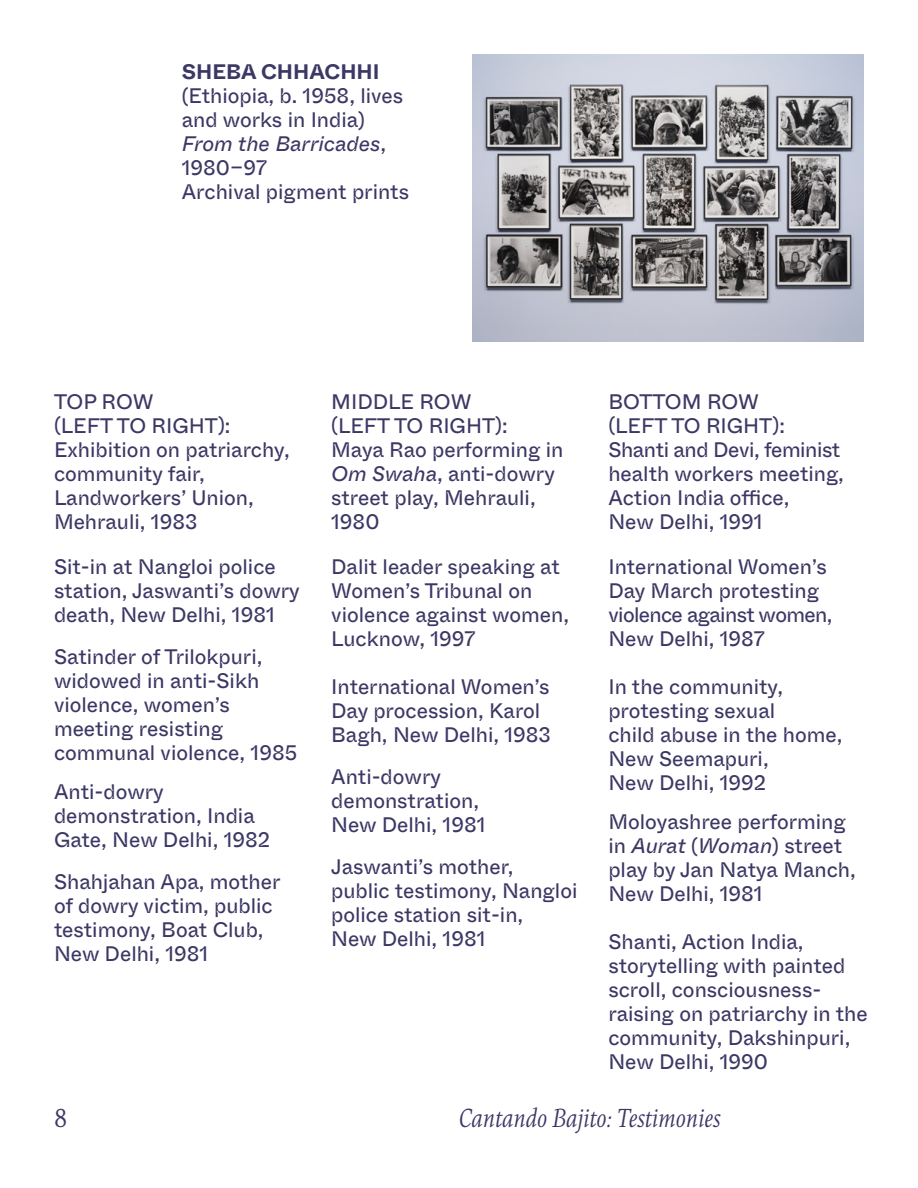
<style>
.page{position:relative;width:918px;height:1188px;background:#fff}
.page>*{position:absolute;margin:0;border:0;box-sizing:border-box;transform-origin:0 0}
.t1{font:italic 27px "Eskapade";letter-spacing:-.01em;color:#3c3865}
.t2{font:27px "Eskapade";color:#3c3865}
.t3{font:21px/24px "ABC Whyte Inktrap";color:#3c3865}
.t4{font:21px/24px "ABC Whyte";color:#3c3865}
.t5{font:700 21px "ABC Whyte Inktrap";color:#3c3865}
.s1{font-style:italic}
</style>
<div class="page">
<img style="left:472px;top:54px;width:392px;height:288px">
<p class="t5" style="left:182px;top:58px;width:199px">SHEBA CHHACHHI</p>
<p class="t3" style="left:182px;top:84px;width:229px">(Ethiopia, b. 1958, lives and works in India)<br><span class="s1">From the Barricades</span>,<br>1980–97<br>Archival pigment prints</p>
<p class="t4" style="left:54px;top:390px;width:178px">TOP ROW<br>(LEFT TO RIGHT):</p>
<p class="t3" style="left:54px;top:438px;width:237px">Exhibition on patriarchy, community fair,<br>Landworkers’ Union,<br>Mehrauli, 1983</p>
<p class="t3" style="left:54px;top:555px;width:247px">Sit-in at Nangloi police station, Jaswanti’s dowry death, New Delhi, 1981</p>
<p class="t3" style="left:54px;top:645px;width:245px">Satinder of Trilokpuri, widowed in anti-Sikh violence, women’s meeting resisting communal violence, 1985</p>
<p class="t3" style="left:54px;top:780px;width:218px">Anti-dowry demonstration, India<br>Gate, New Delhi, 1982</p>
<p class="t3" style="left:54px;top:870px;width:228px">Shahjahan Apa, mother of dowry victim, public testimony, Boat Club,<br>New Delhi, 1981</p>
<p class="t4" style="left:331px;top:390px;width:178px">MIDDLE ROW (LEFT TO RIGHT):</p>
<p class="t3" style="left:331px;top:438px;width:234px">Maya Rao performing in<br><span class="s1">Om Swaha</span>, anti-dowry street play, Mehrauli,<br>1980</p>
<p class="t3" style="left:331px;top:555px;width:239px">Dalit leader speaking at<br>Women’s Tribunal on violence against women,<br>Lucknow, 1997</p>
<p class="t3" style="left:331px;top:675px;width:221px">International Women’s<br>Day procession, Karol<br>Bagh, New Delhi, 1983</p>
<p class="t3" style="left:331px;top:765px;width:156px">Anti-dowry demonstration,<br>New Delhi, 1981</p>
<p class="t3" style="left:331px;top:855px;width:248px">Jaswanti’s mother,<br>public testimony, Nangloi police station sit-in,<br>New Delhi, 1981</p>
<p class="t4" style="left:608px;top:390px;width:178px">BOTTOM ROW (LEFT TO RIGHT):</p>
<p class="t3" style="left:608px;top:438px;width:237px">Shanti and Devi, feminist health workers meeting,<br>Action India office,<br>New Delhi, 1991</p>
<p class="t3" style="left:608px;top:555px;width:226px">International Women’s<br>Day March protesting violence against women,<br>New Delhi, 1987</p>
<p class="t3" style="left:608px;top:675px;width:236px">In the community, protesting sexual<br>child abuse in the home,<br>New Seemapuri,<br>New Delhi, 1992</p>
<p class="t3" style="left:608px;top:810px;width:249px">Moloyashree performing in <span class="s1">Aurat</span> (<span class="s1">Woman</span>) street play by Jan Natya Manch,<br>New Delhi, 1981</p>
<p class="t3" style="left:608px;top:930px;width:261px">Shanti, Action India, storytelling with painted scroll, consciousness&shy;raising on patriarchy in the community, Dakshinpuri,<br>New Delhi, 1990</p>
<p class="t2" style="left:54px;top:1099px;width:15px">8</p>
<p class="t1" style="left:459px;top:1098px;width:263px">Cantando Bajito: Testimonies</p>
</div>
